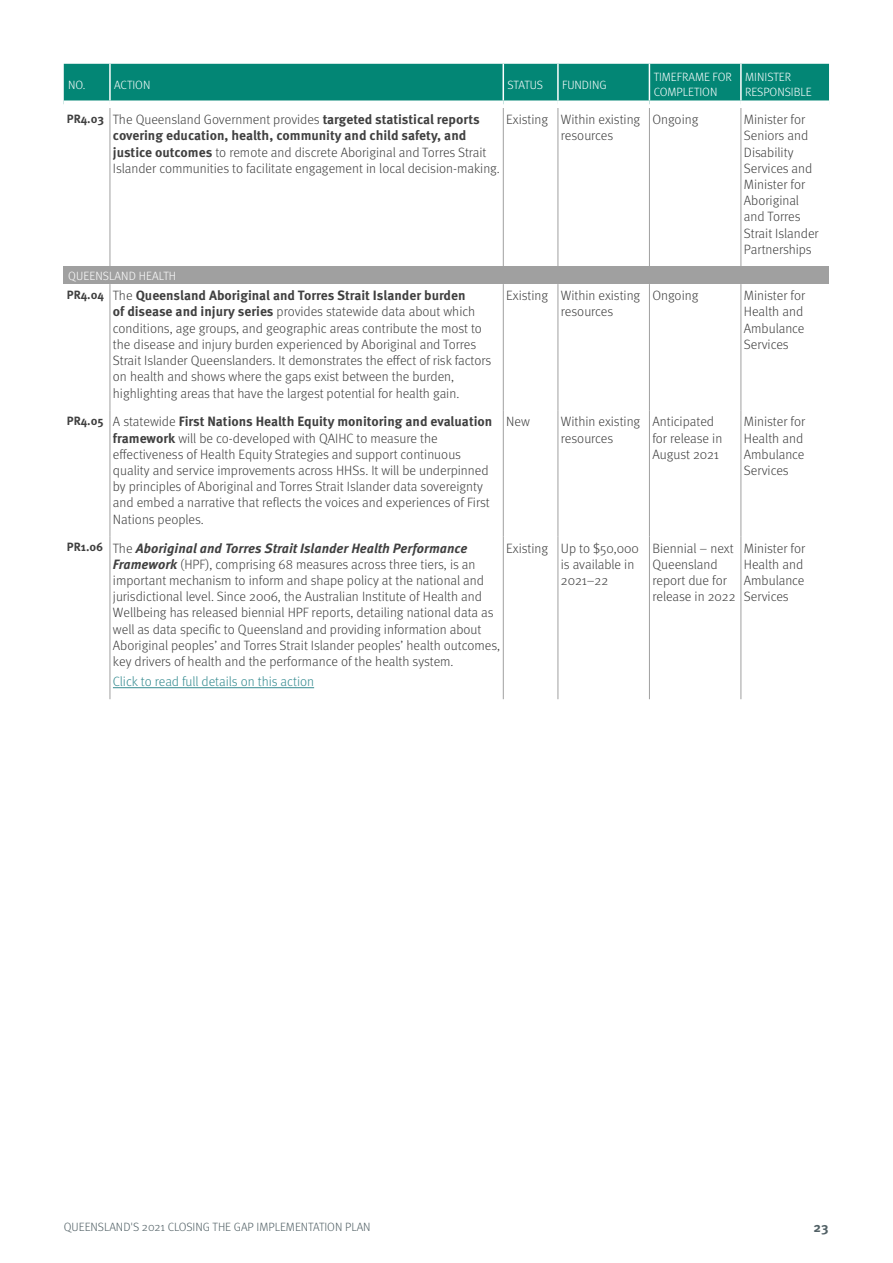
<style>
.page{position:relative;width:893px;height:1263px;background:#fff}
.page>*{position:absolute;margin:0;border:0;box-sizing:border-box;transform-origin:0 0}
.t1{font:300 13.5px/16.2px "Meta OT";color:#404040}
.t2{font:300 13.5px "Meta OT";letter-spacing:-.005em;color:#358b90}
.t3{font:700 13.5px "Meta OT";color:#526166}
.t4{font:300 12px/14.4px "Meta OT";color:#fff}
.t5{font:300 12px "Meta OT";color:#526166}
.s1{font-weight:700;font-size:12px}
.s2{font-weight:700}
.s3{font-weight:700;font-style:italic}
</style>
<div class="page">
<div style="left:64px;top:64px;width:765px;height:36px;background:#038675"></div>
<div style="left:64px;top:267px;width:765px;height:17px;background:#a0a0a0"></div>
<hr style="left:109px;top:64px;width:2px;height:36px;background:#fff">
<hr style="left:503px;top:64px;width:1px;height:36px;background:#fff">
<hr style="left:557px;top:64px;width:2px;height:36px;background:#fff">
<hr style="left:649px;top:64px;width:1px;height:36px;background:#fff">
<hr style="left:740px;top:64px;width:2px;height:36px;background:#fff">
<hr style="left:110px;top:108px;width:1px;height:159px;background:#a0a0a0">
<hr style="left:503px;top:108px;width:1px;height:159px;background:#a0a0a0">
<hr style="left:558px;top:108px;width:1px;height:159px;background:#a0a0a0">
<hr style="left:649px;top:108px;width:1px;height:159px;background:#a0a0a0">
<hr style="left:740px;top:108px;width:1px;height:159px;background:#a0a0a0">
<hr style="left:110px;top:284px;width:1px;height:126px;background:#a0a0a0">
<hr style="left:503px;top:284px;width:1px;height:126px;background:#a0a0a0">
<hr style="left:558px;top:284px;width:1px;height:126px;background:#a0a0a0">
<hr style="left:649px;top:284px;width:1px;height:126px;background:#a0a0a0">
<hr style="left:740px;top:284px;width:1px;height:126px;background:#a0a0a0">
<hr style="left:110px;top:410px;width:1px;height:126px;background:#a0a0a0">
<hr style="left:503px;top:410px;width:1px;height:126px;background:#a0a0a0">
<hr style="left:558px;top:410px;width:1px;height:126px;background:#a0a0a0">
<hr style="left:649px;top:410px;width:1px;height:126px;background:#a0a0a0">
<hr style="left:740px;top:410px;width:1px;height:126px;background:#a0a0a0">
<hr style="left:110px;top:536px;width:1px;height:163px;background:#a0a0a0">
<hr style="left:503px;top:536px;width:1px;height:163px;background:#a0a0a0">
<hr style="left:558px;top:536px;width:1px;height:163px;background:#a0a0a0">
<hr style="left:649px;top:536px;width:1px;height:163px;background:#a0a0a0">
<hr style="left:740px;top:536px;width:1px;height:163px;background:#a0a0a0">
<hr style="left:113px;top:687px;width:201px;height:1px;background:#358b90">
<p class="t4" style="left:68px;top:77px;width:84px">NO. ACTION</p>
<p class="t4" style="left:508px;top:77px;width:37px">STATUS</p>
<p class="t4" style="left:562px;top:77px;width:46px">FUNDING</p>
<p class="t4" style="left:654px;top:70px;width:80px">TIMEFRAME FOR<br>COMPLETION</p>
<p class="t4" style="left:745px;top:70px;width:68px">MINISTER<br>RESPONSIBLE</p>
<p class="t1" style="left:113px;top:112px;width:388px;text-indent:-46px"><span class="s1">PR4.03</span> The Queensland Government provides <span class="s2">targeted statistical reports covering education, health, community and child safety, and justice outcomes</span> to remote and discrete Aboriginal and Torres Strait Islander communities to facilitate engagement in local decision-making.</p>
<p class="t1" style="left:561px;top:112px;width:81px;text-indent:-55px">Existing Within existing resources</p>
<p class="t1" style="left:652px;top:112px;width:47px">Ongoing</p>
<p class="t1" style="left:744px;top:112px;width:76px">Minister for<br>Seniors and<br>Disability<br>Services and<br>Minister for<br>Aboriginal and Torres<br>Strait Islander<br>Partnerships</p>
<p class="t4" style="left:68px;top:269px;width:110px">QUEENSLAND HEALTH</p>
<p class="t1" style="left:113px;top:288px;width:380px;text-indent:-46px"><span class="s1">PR4.04</span> The <span class="s2">Queensland Aboriginal and Torres Strait Islander burden<br>of disease and injury series</span> provides statewide data about which conditions, age groups, and geographic areas contribute the most to the disease and injury burden experienced by Aboriginal and Torres Strait Islander Queenslanders. It demonstrates the effect of risk factors on health and shows where the gaps exist between the burden, highlighting areas that have the largest potential for health gain.</p>
<p class="t1" style="left:561px;top:288px;width:81px;text-indent:-55px">Existing Within existing resources</p>
<p class="t1" style="left:652px;top:288px;width:47px">Ongoing</p>
<p class="t1" style="left:744px;top:288px;width:63px">Minister for<br>Health and<br>Ambulance<br>Services</p>
<p class="t1" style="left:113px;top:414px;width:381px;text-indent:-46px"><span class="s1">PR4.05</span> A statewide <span class="s2">First Nations Health Equity monitoring and evaluation framework</span> will be co-developed with QAIHC to measure the effectiveness of Health Equity Strategies and support continuous quality and service improvements across HHSs. It will be underpinned by principles of Aboriginal and Torres Strait Islander data sovereignty and embed a narrative that reflects the voices and experiences of First Nations peoples.</p>
<p class="t1" style="left:506px;top:414px;width:25px">New</p>
<p class="t1" style="left:561px;top:414px;width:81px">Within existing resources</p>
<p class="t1" style="left:652px;top:414px;width:71px">Anticipated for release in<br>August 2021</p>
<p class="t1" style="left:744px;top:414px;width:63px">Minister for<br>Health and<br>Ambulance<br>Services</p>
<p class="t1" style="left:113px;top:540px;width:389px;text-indent:-46px"><span class="s1">PR1.06</span> The <span class="s3">Aboriginal and Torres Strait Islander Health Performance Framework</span> (HPF), comprising 68 measures across three tiers, is an important mechanism to inform and shape policy at the national and jurisdictional level. Since 2006, the Australian Institute of Health and Wellbeing has released biennial HPF reports, detailing national data as well as data specific to Queensland and providing information about Aboriginal peoples’ and Torres Strait Islander peoples’ health outcomes, key drivers of health and the performance of the health system.</p>
<p class="t2" style="left:113px;top:674px;width:203px">Click to read full details on this action</p>
<p class="t1" style="left:561px;top:540px;width:80px;text-indent:-55px">Existing Up to $50,000 is available in<br>2021–22</p>
<p class="t1" style="left:652px;top:540px;width:85px">Biennial – next<br>Queensland report due for release in 2022</p>
<p class="t1" style="left:744px;top:540px;width:63px">Minister for<br>Health and<br>Ambulance<br>Services</p>
<p class="t5" style="left:64px;top:1219px;width:308px">QUEENSLAND'S 2021 CLOSING THE GAP IMPLEMENTATION PLAN</p>
<p class="t3" style="left:813px;top:1219px;width:17px">23</p>
</div>
